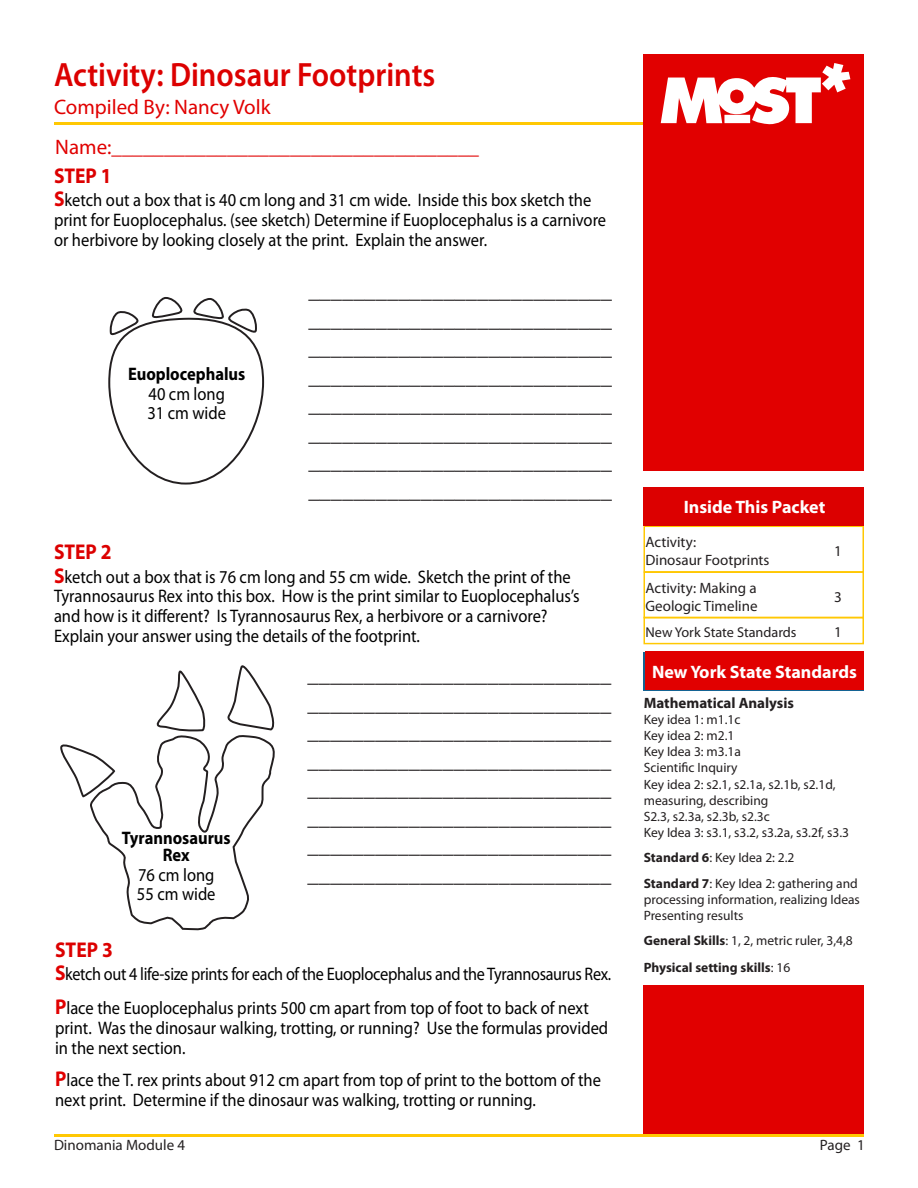
<style>
.page{position:relative;width:918px;height:1188px;background:#fff}
.page>*{position:absolute;margin:0;border:0;box-sizing:border-box;transform-origin:0 0}
.t1{font:600 33.75px "Myriad Pro";color:#dc0000;scale:.91 1}
.t2{font:22.5px/28.5px "Myriad Pro";color:#231f20;text-align:justify}
.t3{font:700 21.45px "Myriad Pro";color:#dc0000;scale:.91 1}
.t4{font:21px "Myriad Pro";color:#e10000}
.t5{font:18.15px/19.8px "Myriad Pro";color:#000;scale:.91 1}
.t6{font:18.15px "Myriad Pro";letter-spacing:-.02em;color:#000;scale:.89 1}
.t7{font:700 18.15px/16.5px "Myriad Pro";color:#000;text-align:center;scale:.91 1}
.t8{font:700 18px "Myriad Pro";color:#fff}
.t9{font:15px/18px "Myriad Pro";color:#231f20}
.t10{font:700 15px "Myriad Pro";color:#231f20}
.t11{font:14.25px "Myriad Pro";color:#231f20}
.t12{font:13.5px/16.2px "Myriad Pro";color:#231f20}
.t13{font:700 13.5px "Myriad Pro";color:#231f20}
.s1{font-weight:700;font-size:21.45px;color:#e10000}
.s2{font-weight:700}
.s3{font-weight:400}
</style>
<div class="page">
<svg style="left:108px;top:297px;width:157px;height:188px"></svg>
<svg style="left:60px;top:665px;width:215px;height:266px"></svg>
<hr style="left:54px;top:122px;width:810px;height:3px;background:#ffc803">
<div style="left:644px;top:54px;width:220px;height:417px;background:#e10000"></div>
<svg style="left:661px;top:63px;width:189px;height:61px"></svg>
<div style="left:644px;top:526px;width:220px;height:47px;border:2px solid #ffc803"></div>
<div style="left:644px;top:572px;width:220px;height:46px;border:2px solid #ffc803"></div>
<div style="left:644px;top:617px;width:220px;height:27px;border:2px solid #ffc803"></div>
<div style="left:645px;top:487px;width:219px;height:39px;background:#dc0000"></div>
<hr style="left:54px;top:1134px;width:810px;height:3px;background:#ffc803">
<div style="left:644px;top:986px;width:220px;height:148px;background:#e10000"></div>
<div style="left:644px;top:652px;width:220px;height:39px;background:#146393"></div>
<div style="left:645px;top:652px;width:219px;height:38px;background:#e10000"></div>
<p class="t1" style="left:54px;top:53px;width:421px">Activity: Dinosaur Footprints</p>
<p class="t4" style="left:54px;top:94px;width:218px">Compiled By: Nancy Volk</p>
<p class="t4" style="left:55px;top:134px;width:425px">Name:___________________________________</p>
<p class="t3" style="left:54px;top:162px;width:65px">STEP 1</p>
<p class="t5" style="left:54px;top:190px;width:608px"><span class="s1">S</span>ketch out a box that is 40 cm long and 31 cm wide. Inside this box sketch the print for Euoplocephalus. (see sketch) Determine if Euoplocephalus is a carnivore or herbivore by looking closely at the print. Explain the answer.</p>
<p class="t7" style="left:128px;top:365px;width:130px">Euoplocephalus</p>
<p class="t5" style="left:149px;top:383px;width:85px">40 cm long</p>
<p class="t5" style="left:147px;top:403px;width:88px">31 cm wide</p>
<p class="t2" style="left:308px;top:276px;width:305px">___________________________ ___________________________ ___________________________ ___________________________ ___________________________ ___________________________ ___________________________ ___________________________</p>
<p class="t3" style="left:54px;top:538px;width:65px">STEP 2</p>
<p class="t5" style="left:54px;top:566px;width:579px"><span class="s1">S</span>ketch out a box that is 76 cm long and 55 cm wide. Sketch the print of the Tyrannosaurus Rex into this box. How is the print similar to Euoplocephalus’s and how is it different? Is Tyrannosaurus Rex, a herbivore or a carnivore?<br>Explain your answer using the details of the footprint.</p>
<p class="t7" style="left:122px;top:829px;width:121px">Tyrannosaurus<br>Rex</p>
<p class="t5" style="left:138px;top:864px;width:85px">76 cm long</p>
<p class="t5" style="left:137px;top:884px;width:88px">55 cm wide</p>
<p class="t2" style="left:308px;top:660px;width:305px">___________________________ ___________________________ ___________________________ ___________________________ ___________________________ ___________________________ ___________________________ ___________________________</p>
<p class="t3" style="left:55px;top:936px;width:65px">STEP 3</p>
<p class="t6" style="left:55px;top:963px;width:626px"><span class="s1">S</span>ketch out 4 life-size prints for each of the Euoplocephalus and the Tyrannosaurus Rex.</p>
<p class="t5" style="left:55px;top:998px;width:609px"><span class="s1">P</span>lace the Euoplocephalus prints 500 cm apart from top of foot to back of next print. Was the dinosaur walking, trotting, or running? Use the formulas provided in the next section.</p>
<p class="t5" style="left:55px;top:1070px;width:601px"><span class="s1">P</span>lace the T. rex prints about 912 cm apart from top of print to the bottom of the next print. Determine if the dinosaur was walking, trotting or running.</p>
<p class="t8" style="left:684px;top:495px;width:143px">Inside This Packet</p>
<p class="t9" style="left:645px;top:533px;width:126px">Activity:<br>Dinosaur Footprints</p>
<p class="t9" style="left:834px;top:542px;width:9px">1</p>
<p class="t9" style="left:645px;top:579px;width:114px">Activity: Making a<br>Geologic Timeline</p>
<p class="t9" style="left:834px;top:588px;width:9px">3</p>
<p class="t11" style="left:645px;top:623px;width:153px">New York State Standards</p>
<p class="t9" style="left:834px;top:623px;width:9px">1</p>
<p class="t8" style="left:652px;top:660px;width:206px">New York State Standards</p>
<p class="t10" style="left:644px;top:693px;width:152px">Mathematical Analysis</p>
<p class="t12" style="left:644px;top:711px;width:98px">Key idea 1: m1.1c</p>
<p class="t12" style="left:644px;top:727px;width:92px">Key idea 2: m2.1</p>
<p class="t12" style="left:644px;top:743px;width:99px">Key Idea 3: m3.1a</p>
<p class="t12" style="left:644px;top:760px;width:95px">Scientific Inquiry</p>
<p class="t12" style="left:644px;top:776px;width:193px">Key idea 2: s2.1, s2.1a, s2.1b, s2.1d, measuring, describing</p>
<p class="t12" style="left:644px;top:808px;width:128px">S2.3, s2.3a, s2.3b, s2.3c</p>
<p class="t12" style="left:644px;top:824px;width:207px">Key Idea 3: s3.1, s3.2, s3.2a, s3.2f, s3.3</p>
<p class="t12" style="left:644px;top:850px;width:152px"><span class="s2">Standard 6</span>: Key Idea 2: 2.2</p>
<p class="t12" style="left:644px;top:875px;width:218px"><span class="s2">Standard 7</span>: Key Idea 2: gathering and processing information, realizing Ideas</p>
<p class="t12" style="left:644px;top:907px;width:101px">Presenting results</p>
<p class="t12" style="left:644px;top:932px;width:211px"><span class="s2">General Skills</span>: 1, 2, metric ruler, 3,4,8</p>
<p class="t13" style="left:644px;top:959px;width:148px">Physical setting skills<span class="s3">: 16</span></p>
<p class="t9" style="left:54px;top:1135px;width:133px">Dinomania Module 4</p>
<p class="t9" style="left:820px;top:1135px;width:46px">Page 1</p>
</div>
